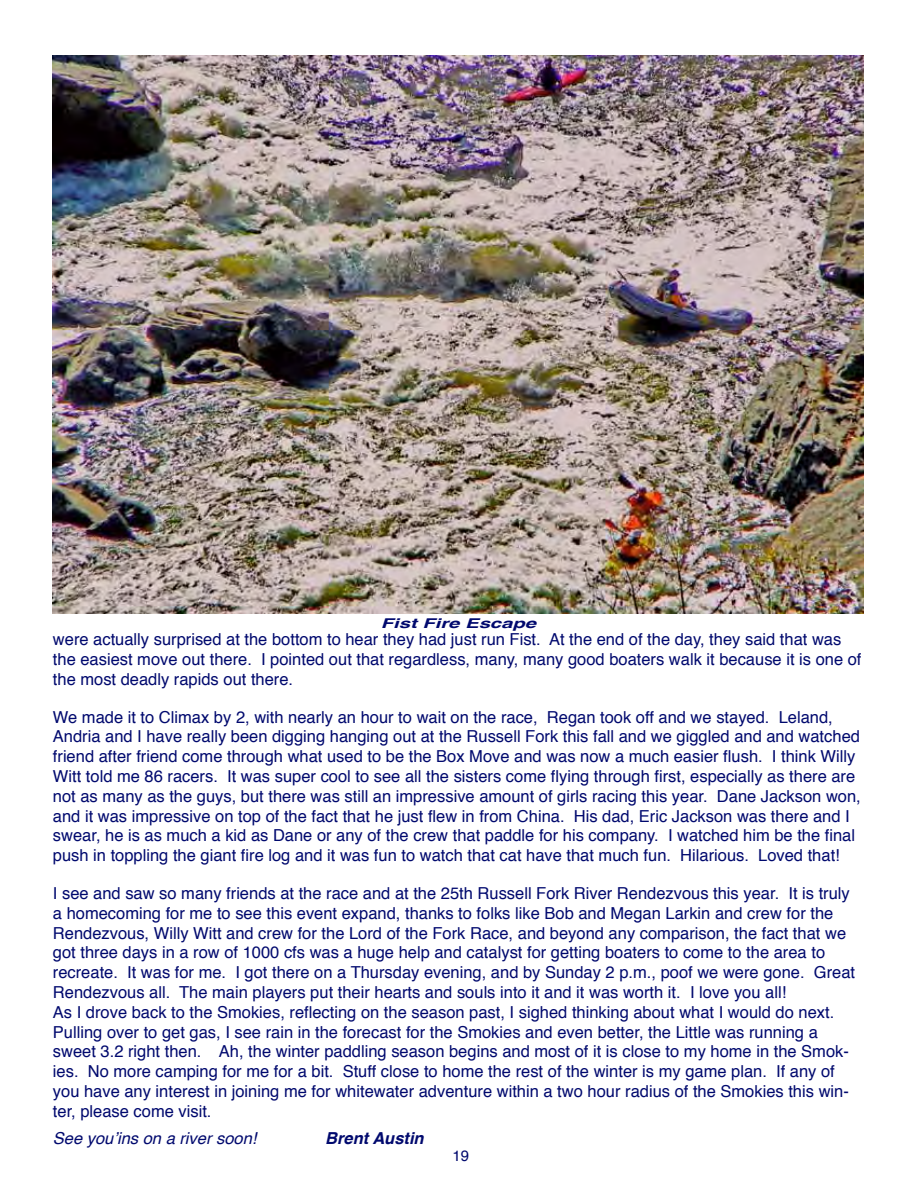
<style>
.page{position:relative;width:918px;height:1188px;background:#fff}
.page>*{position:absolute;margin:0;border:0;box-sizing:border-box;transform-origin:0 0}
.t1{font:16.5px/19.8px "Helvetica";color:#00096e}
.t2{font:italic 16.5px "Helvetica";color:#00096e}
.t3{font:italic 700 16.5px "Helvetica";color:#00096e}
.t4{font:15px "Helvetica";color:#00096e}
.t5{font:italic 700 13.5px "Helvetica";color:#00096e;scale:1.5 1}
</style>
<div class="page">
<img style="left:53px;top:56px;width:811px;height:557px">
<p class="t5" style="left:381px;top:612px;width:105px">Fist Fire Escape</p>
<p class="t1" style="left:53px;top:630px;width:810px">were actually surprised at the bottom to hear they had just run Fist. At the end of the day, they said that was the easiest move out there. I pointed out that regardless, many, many good boaters walk it because it is one of the most deadly rapids out there.</p>
<p class="t1" style="left:53px;top:707px;width:809px">We made it to Climax by 2, with nearly an hour to wait on the race, Regan took off and we stayed. Leland, Andria and I have really been digging hanging out at the Russell Fork this fall and we giggled and and watched friend after friend come through what used to be the Box Move and was now a much easier flush. I think Willy Witt told me 86 racers. It was super cool to see all the sisters come flying through first, especially as there are not as many as the guys, but there was still an impressive amount of girls racing this year. Dane Jackson won, and it was impressive on top of the fact that he just flew in from China. His dad, Eric Jackson was there and I swear, he is as much a kid as Dane or any of the crew that paddle for his company. I watched him be the final push in toppling the giant fire log and it was fun to watch that cat have that much fun. Hilarious. Loved that!</p>
<p class="t1" style="left:53px;top:884px;width:804px">I see and saw so many friends at the race and at the 25th Russell Fork River Rendezvous this year. It is truly a homecoming for me to see this event expand, thanks to folks like Bob and Megan Larkin and crew for the Rendezvous, Willy Witt and crew for the Lord of the Fork Race, and beyond any comparison, the fact that we got three days in a row of 1000 cfs was a huge help and catalyst for getting boaters to come to the area to recreate. It was for me. I got there on a Thursday evening, and by Sunday 2 p.m., poof we were gone. Great Rendezvous all. The main players put their hearts and souls into it and it was worth it. I love you all!<br>As I drove back to the Smokies, reflecting on the season past, I sighed thinking about what I would do next.<br>Pulling over to get gas, I see rain in the forecast for the Smokies and even better, the Little was running a sweet 3.2 right then. Ah, the winter paddling season begins and most of it is close to my home in the Smok&shy;ies. No more camping for me for a bit. Stuff close to home the rest of the winter is my game plan. If any of you have any interest in joining me for whitewater adventure within a two hour radius of the Smokies this win&shy;ter, please come visit.</p>
<p class="t2" style="left:53px;top:1125px;width:205px">See you’ins on a river soon!</p>
<p class="t3" style="left:325px;top:1124px;width:100px">Brent Austin</p>
<p class="t4" style="left:453px;top:1144px;width:18px">19</p>
</div>
